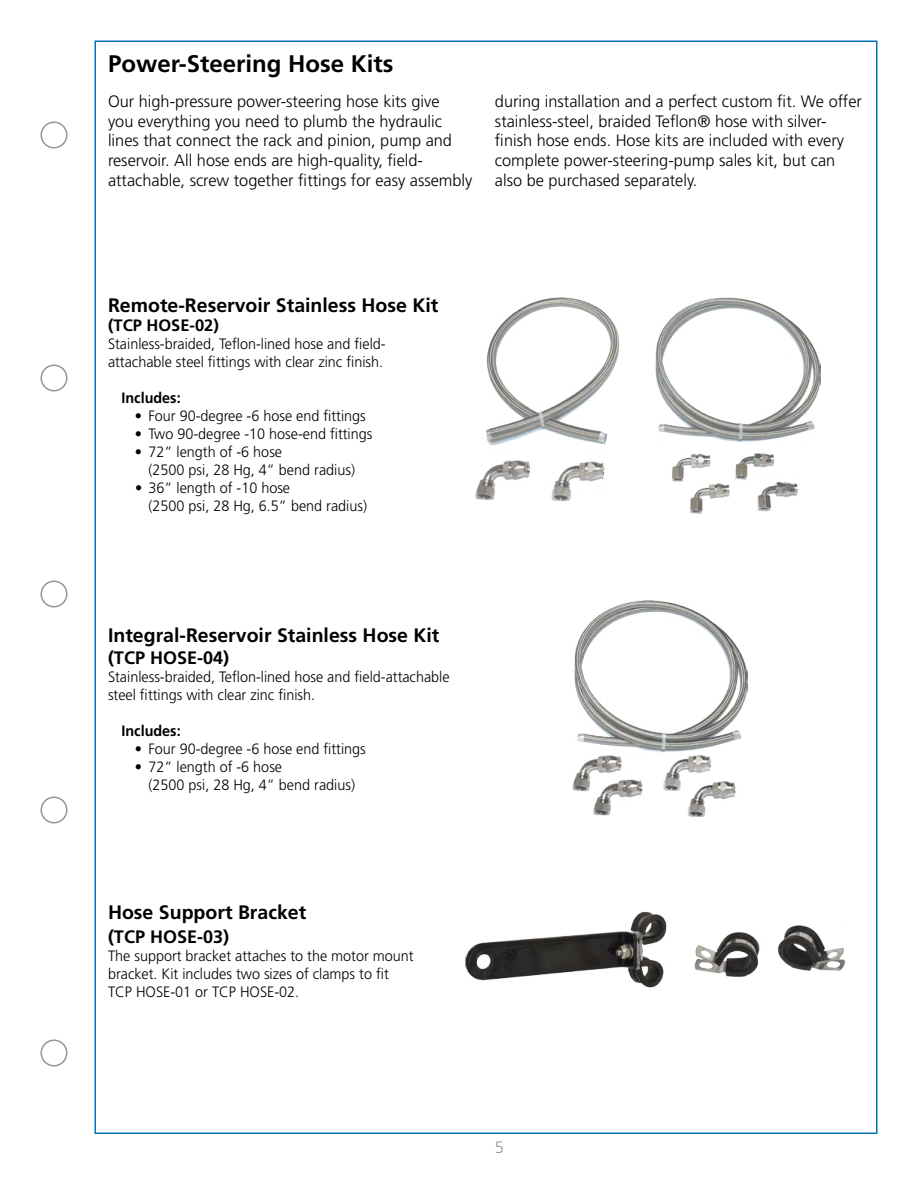
<style>
.page{position:relative;width:918px;height:1188px;background:#fff}
.page>*{position:absolute;margin:0;border:0;box-sizing:border-box;transform-origin:0 0}
.t1{font:700 24px "Frutiger LT Std";color:#000}
.t2{font:700 19.5px "Frutiger LT Std";color:#000}
.t3{font:700 18px "Frutiger LT Std";color:#000}
.t4{font:300 16.5px/19.8px "Frutiger LT Std";color:#000}
.t5{font:700 16.5px "Frutiger LT Std";color:#000}
.t6{font:300 16.5px "Frutiger LT Std";color:#939598}
.t7{font:300 15px/18px "Frutiger LT Std";color:#000;scale:.96 1}
.t8{font:700 15px "Frutiger LT Std";color:#000;scale:.96 1}
</style>
<div class="page">
<div style="left:40px;top:1039px;width:28px;height:27px;border:2px solid #939598;border-radius:50%"></div>
<div style="left:40px;top:364px;width:28px;height:27px;border:2px solid #939598;border-radius:50%"></div>
<div style="left:40px;top:580px;width:28px;height:27px;border:2px solid #939598;border-radius:50%"></div>
<div style="left:40px;top:796px;width:28px;height:27px;border:2px solid #939598;border-radius:50%"></div>
<div style="left:40px;top:121px;width:28px;height:27px;border:2px solid #939598;border-radius:50%"></div>
<img style="left:476px;top:297px;width:345px;height:216px">
<img style="left:465px;top:912px;width:202px;height:76px">
<img style="left:694px;top:925px;width:151px;height:52px">
<img style="left:572px;top:601px;width:176px;height:216px">
<h1 class="t1" style="left:108px;top:50px;width:287px">Power-Steering Hose Kits</h1>
<p class="t4" style="left:108px;top:92px;width:366px">Our high-pressure power-steering hose kits give<br>you everything you need to plumb the hydraulic lines that connect the rack and pinion, pump and reservoir. All hose ends are high-quality, field&shy;attachable, screw together fittings for easy assembly</p>
<p class="t4" style="left:495px;top:92px;width:368px">during installation and a perfect custom fit. We offer stainless-steel, braided Teflon® hose with silver&shy;finish hose ends. Hose kits are included with every complete power-steering-pump sales kit, but can also be purchased separately.</p>
<h2 class="t2" style="left:108px;top:293px;width:332px">Remote-Reservoir Stainless Hose Kit</h2>
<p class="t5" style="left:108px;top:316px;width:112px">(TCP HOSE-02)</p>
<p class="t7" style="left:108px;top:335px;width:291px">Stainless-braided, Teflon-lined hose and field&shy;attachable steel fittings with clear zinc finish.</p>
<p class="t8" style="left:121px;top:389px;width:63px">Includes:</p>
<p class="t7" style="left:135px;top:407px;width:242px">• Four 90-degree -6 hose end fittings</p>
<p class="t7" style="left:135px;top:425px;width:249px">• Two 90-degree -10 hose-end fittings</p>
<p class="t7" style="left:148px;top:443px;width:217px;text-indent:-14px">• 72” length of -6 hose<br>(2500 psi, 28 Hg, 4” bend radius)</p>
<p class="t7" style="left:148px;top:479px;width:229px;text-indent:-13px">• 36” length of -10 hose<br>(2500 psi, 28 Hg, 6.5” bend radius)</p>
<h2 class="t2" style="left:108px;top:624px;width:333px">Integral-Reservoir Stainless Hose Kit</h2>
<p class="t3" style="left:108px;top:647px;width:123px">(TCP HOSE-04)</p>
<p class="t7" style="left:108px;top:668px;width:357px">Stainless-braided, Teflon-lined hose and field-attachable steel fittings with clear zinc finish.</p>
<p class="t8" style="left:121px;top:722px;width:63px">Includes:</p>
<p class="t7" style="left:135px;top:740px;width:242px">• Four 90-degree -6 hose end fittings</p>
<p class="t7" style="left:148px;top:758px;width:217px;text-indent:-14px">• 72” length of -6 hose<br>(2500 psi, 28 Hg, 4” bend radius)</p>
<h2 class="t2" style="left:108px;top:901px;width:200px">Hose Support Bracket</h2>
<p class="t3" style="left:108px;top:926px;width:123px">(TCP HOSE-03)</p>
<p class="t7" style="left:108px;top:947px;width:320px">The support bracket attaches to the motor mount bracket. Kit includes two sizes of clamps to fit<br>TCP HOSE-01 or TCP HOSE-02.</p>
<p class="t6" style="left:495px;top:1138px;width:11px">5</p>
</div>
